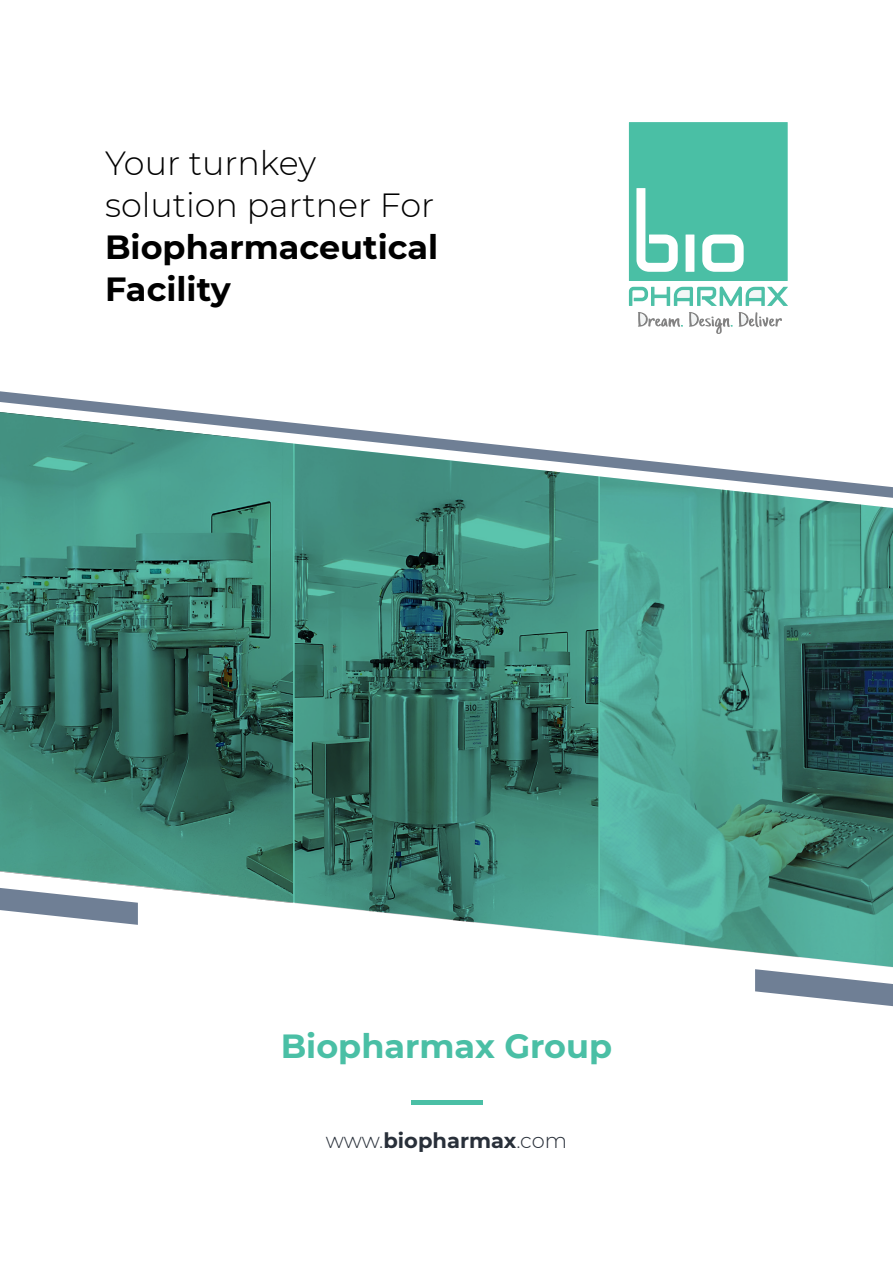
<style>
.page{position:relative;width:893px;height:1263px;background:#fff}
.page>*{position:absolute;margin:0;border:0;box-sizing:border-box;transform-origin:0 0}
.t1{font:300 33.45px/41.8px "Montserrat";color:#000}
.t2{font:700 33.45px/41.8px "Montserrat";color:#000}
.t3{font:700 33.45px "Montserrat";color:#4abfa5}
.t4{font:700 21px "Montserrat";color:#282f39}
.s1{font-weight:300}
</style>
<div class="page">
<hr style="left:411px;top:1100px;width:71px;height:4px;background:#4abfa5">
<svg style="left:755px;top:969px;width:138px;height:37px"></svg>
<svg style="left:0;top:391px;width:164px;height:18px"></svg>
<svg style="left:638px;top:312px;width:45px;height:15px"></svg>
<svg style="left:689px;top:312px;width:44px;height:22px"></svg>
<svg style="left:739px;top:312px;width:43px;height:15px"></svg>
<svg style="left:629px;top:122px;width:159px;height:184px"></svg>
<svg style="left:0;top:409px;width:893px;height:559px"></svg>
<p class="t1" style="left:105px;top:141px;width:331px">Your turnkey solution partner For</p>
<p class="t2" style="left:105px;top:224px;width:335px">Biopharmaceutical<br>Facility</p>
<p class="t3" style="left:281px;top:1022px;width:333px">Biopharmax Group</p>
<p class="t4" style="left:326px;top:1125px;width:243px"><span class="s1">www.</span>biopharmax<span class="s1">.com</span></p>
</div>
